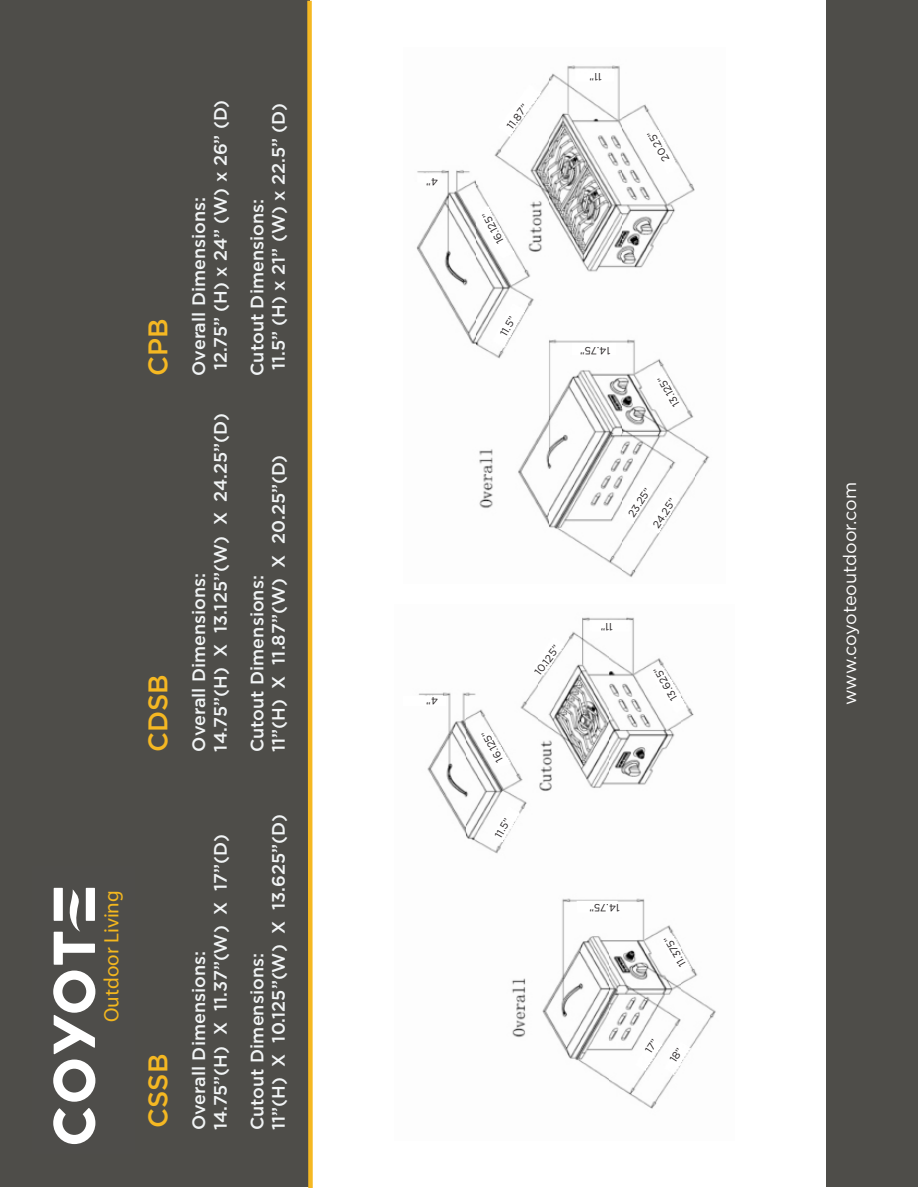
<style>
.page{position:relative;width:918px;height:1188px;background:#fff}
.page>*{position:absolute;margin:0;border:0;box-sizing:border-box;transform-origin:0 0}
.t1{font:500 27px "Gotham";color:#f5b822}
.t2{font:300 20.85px "Gotham";color:#f4b71e}
.t3{font:500 18px "Gotham";color:#f1f4f5}
.t4{font:18px "Gotham";letter-spacing:-.005em;color:#fff}
.t5{font:10.5px "Gotham";color:#231f20}
</style>
<div class="page">
<div style="left:0;top:1px;width:310px;height:1186px;background:#4e4d49"></div>
<div style="left:826px;top:0;width:92px;height:1186px;background:#4e4d49"></div>
<svg style="left:53px;top:1108px;width:42px;height:36px"></svg>
<svg style="left:53px;top:1060px;width:42px;height:42px"></svg>
<svg style="left:53px;top:971px;width:42px;height:83px"></svg>
<div style="left:54px;top:888px;width:9px;height:33px;background:#fff"></div>
<div style="left:86px;top:888px;width:9px;height:33px;background:#fff"></div>
<svg style="left:54px;top:889px;width:41px;height:76px"></svg>
<svg style="left:305px;top:0;width:8px;height:1188px"></svg>
<img style="left:416px;top:65px;width:294px;height:513px">
<img style="left:418px;top:617px;width:298px;height:492px">
<svg style="left:645px;top:1038px;width:11px;height:16px"></svg>
<svg style="left:670px;top:1047px;width:11px;height:16px"></svg>
<p class="t1" style="left:140px;top:376px;width:59px;rotate:-90deg">CPB</p>
<p class="t1" style="left:140px;top:752px;width:79px;rotate:-90deg">CDSB</p>
<p class="t3" style="left:187px;top:376px;width:181px;rotate:-90deg">Overall Dimensions:</p>
<p class="t3" style="left:209px;top:370px;width:272px;rotate:-90deg">12.75” (H) x 24” (W) x 26” (D)</p>
<p class="t3" style="left:187px;top:752px;width:181px;rotate:-90deg">Overall Dimensions:</p>
<p class="t3" style="left:209px;top:752px;width:340px;rotate:-90deg">14.75”(H) X 13.125”(W) X 24.25”(D)</p>
<p class="t3" style="left:245px;top:376px;width:178px;rotate:-90deg">Cutout Dimensions:</p>
<p class="t3" style="left:267px;top:370px;width:269px;rotate:-90deg">11.5” (H) x 21” (W) x 22.5” (D)</p>
<p class="t3" style="left:245px;top:752px;width:178px;rotate:-90deg">Cutout Dimensions:</p>
<p class="t3" style="left:267px;top:752px;width:299px;rotate:-90deg">11”(H) X 11.87”(W) X 20.25”(D)</p>
<p class="t2" style="left:99px;top:1022px;width:133px;rotate:-90deg">Outdoor Living</p>
<p class="t1" style="left:140px;top:1128px;width:75px;rotate:-90deg">CSSB</p>
<p class="t3" style="left:187px;top:1130px;width:181px;rotate:-90deg">Overall Dimensions:</p>
<p class="t3" style="left:209px;top:1130px;width:297px;rotate:-90deg">14.75”(H) X 11.37”(W) X 17”(D)</p>
<p class="t3" style="left:245px;top:1130px;width:178px;rotate:-90deg">Cutout Dimensions:</p>
<p class="t3" style="left:267px;top:1130px;width:317px;rotate:-90deg">11”(H) X 10.125”(W) X 13.625”(D)</p>
<p class="t5" style="left:438px;top:188px;width:13px;rotate:-180deg">4”</p>
<p class="t5" style="left:438px;top:707px;width:13px;rotate:-180deg">4”</p>
<p class="t5" style="left:504px;top:123px;width:29px;rotate:-53deg">11.87”</p>
<p class="t5" style="left:495px;top:246px;width:35px;rotate:-118deg">16.125”</p>
<p class="t5" style="left:497px;top:332px;width:23px;rotate:-60deg">11.5”</p>
<p class="t5" style="left:602px;top:84px;width:14px;rotate:-180deg">11”</p>
<p class="t5" style="left:661px;top:164px;width:35px;rotate:-120deg">20.25”</p>
<p class="t5" style="left:610px;top:357px;width:32px;rotate:-180deg">14.75”</p>
<p class="t5" style="left:671px;top:409px;width:35px;rotate:-120deg">13.125”</p>
<p class="t5" style="left:625px;top:512px;width:34px;rotate:-57deg">23.25”</p>
<p class="t5" style="left:650px;top:523px;width:35px;rotate:-57deg">24.25”</p>
<p class="t5" style="left:494px;top:764px;width:35px;rotate:-118deg">16.125”</p>
<p class="t5" style="left:492px;top:834px;width:23px;rotate:-60deg">11.5”</p>
<p class="t5" style="left:532px;top:670px;width:36px;rotate:-53deg">10.125”</p>
<p class="t5" style="left:613px;top:633px;width:14px;rotate:-180deg">11”</p>
<p class="t5" style="left:620px;top:914px;width:32px;rotate:-180deg">14.75”</p>
<p class="t5" style="left:669px;top:703px;width:38px;rotate:-120deg">13.625”</p>
<p class="t5" style="left:677px;top:969px;width:35px;rotate:-120deg">11.375”</p>
<p class="t4" style="left:838px;top:705px;width:224px;rotate:-90deg">www.coyoteoutdoor.com</p>
</div>
